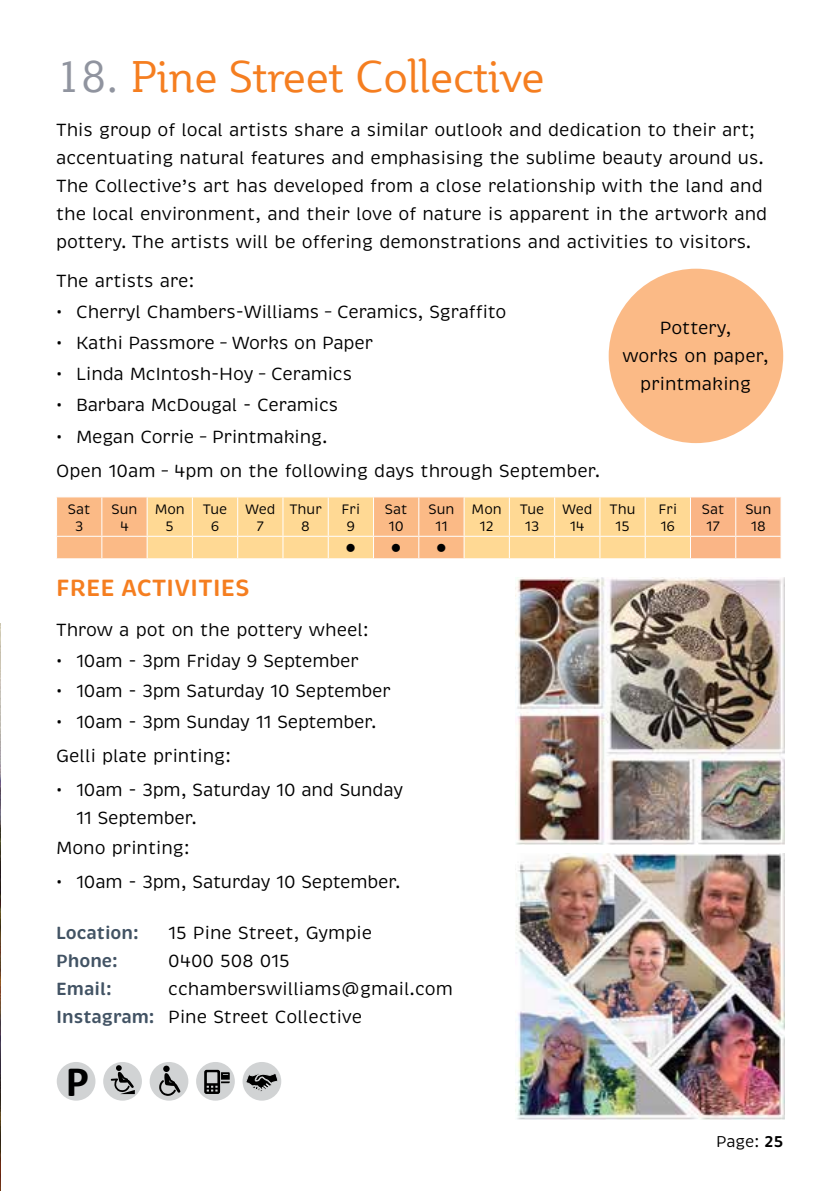
<style>
.page{position:relative;width:840px;height:1191px;background:#fff}
.page>*{position:absolute;margin:0;border:0;box-sizing:border-box;transform-origin:0 0}
.t1{font:44px "Plume";color:#f57e20}
.t2{font:700 43.6px "Calibri";color:#000}
.t3{font:600 24px "Brevia";color:#f57e20}
.t4{font:18px/28px "Brevia";color:#000}
.t5{font:600 18px "Brevia";color:#425364}
.t6{font:16px "Brevia";color:#000}
.t7{font:14px/16.8px "Brevia";color:#000;text-align:center}
.t8{font:14px "Wingdings";color:#000}
.s1{color:#90949f}
.s2{font-weight:600;color:#425364}
.s3{font-weight:600}
</style>
<div class="page">
<img style="left:0;top:623px;width:1px;height:568px">
<svg style="left:56px;top:497px;width:725px;height:61px;background:#fdcf93"></svg>
<div style="left:608px;top:269px;width:174px;height:174px;background:#fbba86;border-radius:50%"></div>
<div style="left:57px;top:1062px;width:38px;height:38px;background:#d1d3d4;border-radius:50%"></div>
<div style="left:103px;top:1062px;width:39px;height:38px;background:#d1d3d4;border-radius:50%"></div>
<svg style="left:111px;top:1065px;width:24px;height:29px"></svg>
<div style="left:196px;top:1062px;width:39px;height:38px;background:#d1d3d4;border-radius:50%"></div>
<svg style="left:204px;top:1069px;width:25px;height:25px"></svg>
<div style="left:149px;top:1062px;width:39px;height:38px;background:#d1d3d4;border-radius:50%"></div>
<div style="left:163px;top:1065px;width:6px;height:7px;background:#000;border-radius:50%"></div>
<svg style="left:159px;top:1073px;width:22px;height:23px"></svg>
<div style="left:242px;top:1062px;width:39px;height:38px;background:#d1d3d4;border-radius:50%"></div>
<svg style="left:246px;top:1073px;width:32px;height:18px"></svg>
<img style="left:515px;top:578px;width:269px;height:266px">
<img style="left:515px;top:853px;width:269px;height:266px">
<h1 class="t1" style="left:56px;top:50px;width:489px"><span class="s1">18.</span> Pine Street Collective</h1>
<p class="t4" style="left:56px;top:116px;width:712px">This group of local artists share a similar outlook and dedication to their art; accentuating natural features and emphasising the sublime beauty around us.<br>The Collective’s art has developed from a close relationship with the land and the local environment, and their love of nature is apparent in the artwork and pottery. The artists will be offering demonstrations and activities to visitors.</p>
<p class="t4" style="left:56px;top:267px;width:139px">The artists are:</p>
<p class="t4" style="left:56px;top:298px;width:451px">• Cherryl Chambers-Williams – Ceramics, Sgraffito</p>
<p class="t4" style="left:56px;top:329px;width:318px">• Kathi Passmore – Works on Paper</p>
<p class="t4" style="left:56px;top:360px;width:297px">• Linda McIntosh-Hoy – Ceramics</p>
<p class="t4" style="left:56px;top:391px;width:283px">• Barbara McDougal - Ceramics</p>
<p class="t4" style="left:56px;top:421px;width:545px;line-height:33.6px">• Megan Corrie – Printmaking.<br>Open 10am – 4pm on the following days through September.</p>
<p class="t7" style="left:68px;top:501px;width:24px">Sat<br>3</p>
<p class="t7" style="left:111px;top:501px;width:27px">Sun<br>4</p>
<p class="t7" style="left:155px;top:501px;width:32px">Mon<br>5</p>
<p class="t7" style="left:203px;top:501px;width:26px">Tue<br>6</p>
<p class="t7" style="left:245px;top:501px;width:32px">Wed<br>7</p>
<p class="t7" style="left:289px;top:501px;width:34px">Thur<br>8</p>
<p class="t7" style="left:341px;top:501px;width:20px">Fri<br>9</p>
<p class="t7" style="left:385px;top:501px;width:24px;text-align:left">Sat<br>10</p>
<p class="t7" style="left:428px;top:501px;width:27px">Sun<br>11</p>
<p class="t7" style="left:471px;top:501px;width:32px">Mon<br>12</p>
<p class="t7" style="left:519px;top:501px;width:26px">Tue<br>13</p>
<p class="t7" style="left:561px;top:501px;width:32px">Wed<br>14</p>
<p class="t7" style="left:609px;top:501px;width:27px">Thu<br>15</p>
<p class="t7" style="left:658px;top:501px;width:20px;text-align:left">Fri<br>16</p>
<p class="t7" style="left:701px;top:501px;width:24px">Sat<br>17</p>
<p class="t7" style="left:745px;top:501px;width:27px">Sun<br>18</p>
<p class="t8" style="left:345px;top:540px;width:12px">●</p>
<p class="t8" style="left:390px;top:540px;width:12px">●</p>
<p class="t8" style="left:436px;top:540px;width:12px">●</p>
<h3 class="t3" style="left:56px;top:573px;width:195px">FREE ACTIVITIES</h3>
<p class="t4" style="left:56px;top:616px;width:314px">Throw a pot on the pottery wheel:</p>
<p class="t4" style="left:56px;top:646px;width:304px">• 10am - 3pm Friday 9 September</p>
<p class="t4" style="left:56px;top:677px;width:336px">• 10am - 3pm Saturday 10 September</p>
<p class="t4" style="left:56px;top:705px;width:322px;line-height:33.6px">• 10am - 3pm Sunday 11 September.<br>Gelli plate printing:</p>
<p class="t4" style="left:76px;top:775px;width:328px;text-indent:-20px">• 10am - 3pm, Saturday 10 and Sunday<br>11 September.</p>
<p class="t4" style="left:56px;top:834px;width:135px">Mono printing:</p>
<p class="t4" style="left:56px;top:868px;width:346px">• 10am - 3pm, Saturday 10 September.</p>
<p class="t5" style="left:56px;top:921px;width:84px">Location:</p>
<p class="t4" style="left:168px;top:919px;width:205px">15 Pine Street, Gympie</p>
<p class="t5" style="left:56px;top:949px;width:63px">Phone:</p>
<p class="t4" style="left:168px;top:947px;width:123px">0400 508 015</p>
<p class="t5" style="left:56px;top:977px;width:57px">Email:</p>
<p class="t4" style="left:622px;top:314px;width:148px;text-align:center">Pottery,<br>works on paper, printmaking</p>
<p class="t4" style="left:56px;top:975px;width:398px;text-indent:112px">cchamberswilliams@gmail.com<br><span class="s2">Instagram:</span> Pine Street Collective</p>
<h2 class="t2" style="left:66px;top:1053px;width:25px">P</h2>
<p class="t6" style="left:715px;top:1131px;width:68px">Page: <span class="s3">25</span></p>
</div>
